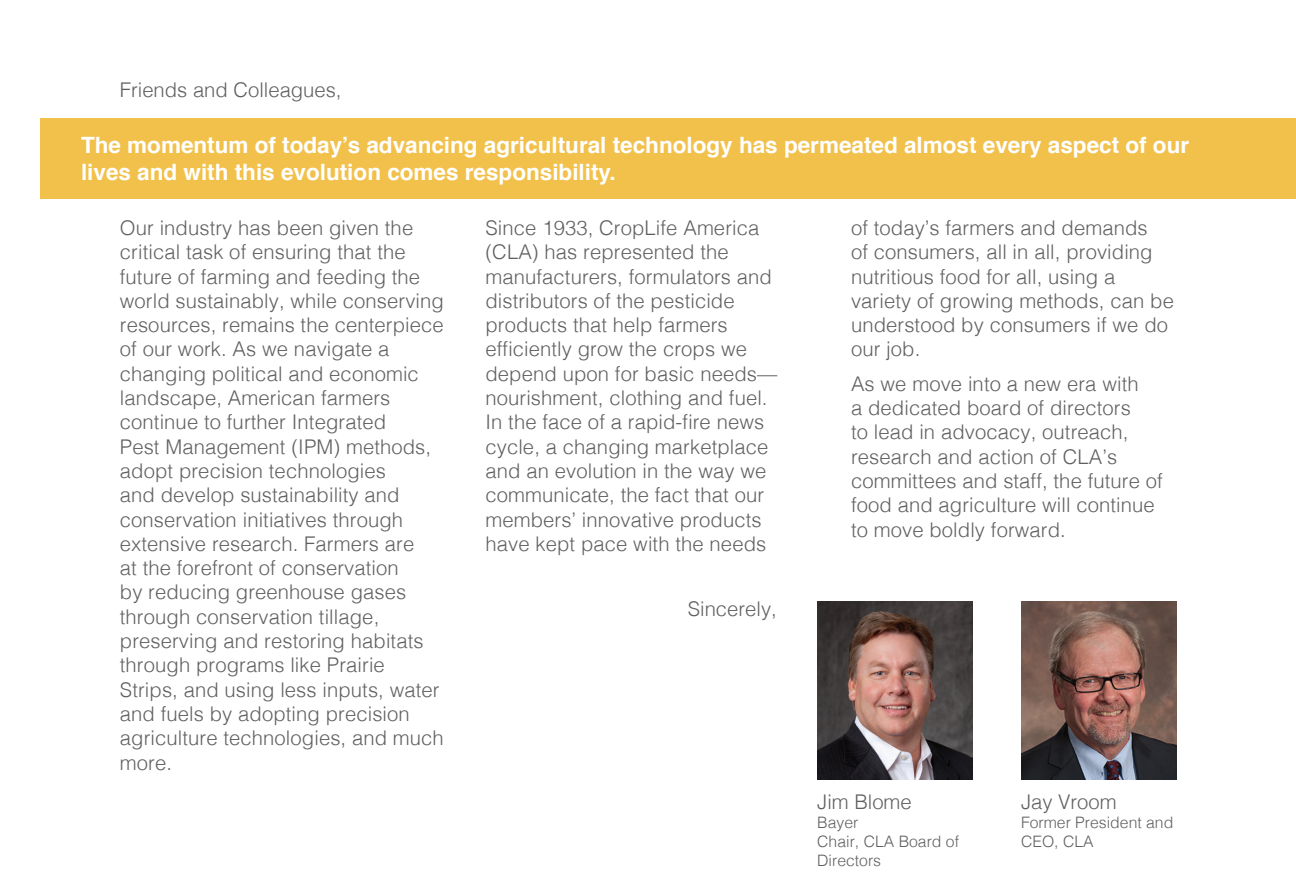
<style>
.page{position:relative;width:1296px;height:891px;background:#fff}
.page>*{position:absolute;margin:0;border:0;box-sizing:border-box;transform-origin:0 0}
.t1{font:700 22.5px/27px "Helvetica";color:#fff}
.t2{font:300 20.25px/24.3px "Helvetica";letter-spacing:.005em;color:#606060}
.t3{font:300 15.75px/18.9px "Helvetica";color:#606060}
</style>
<div class="page">
<img style="left:817px;top:601px;width:155px;height:179px">
<img style="left:1021px;top:601px;width:155px;height:179px">
<div style="left:40px;top:118px;width:1256px;height:81px;background:#f2c14b"></div>
<p class="t2" style="left:120px;top:76px;width:223px">Friends and Colleagues,</p>
<p class="t1" style="left:81px;top:132px;width:1110px">The momentum of today’s advancing agricultural technology has permeated almost every aspect of our lives and with this evolution comes responsibility.</p>
<p class="t2" style="left:120px;top:214px;width:326px">Our industry has been given the critical task of ensuring that the future of farming and feeding the world sustainably, while conserving resources, remains the centerpiece of our work. As we navigate a changing political and economic landscape, American farmers continue to further Integrated<br>Pest Management (IPM) methods, adopt precision technologies<br>and develop sustainability and conservation initiatives through extensive research. Farmers are<br>at the forefront of conservation<br>by reducing greenhouse gases through conservation tillage, preserving and restoring habitats through programs like Prairie<br>Strips, and using less inputs, water and fuels by adopting precision agriculture technologies, and much more.</p>
<p class="t2" style="left:485px;top:214px;width:293px">Since 1933, CropLife America (CLA) has represented the manufacturers, formulators and distributors of the pesticide products that help farmers efficiently grow the crops we depend upon for basic needs— nourishment, clothing and fuel.<br>In the face of a rapid-fire news cycle, a changing marketplace and an evolution in the way we communicate, the fact that our members’ innovative products have kept pace with the needs</p>
<p class="t2" style="left:851px;top:214px;width:324px">of today’s farmers and demands<br>of consumers, all in all, providing nutritious food for all, using a variety of growing methods, can be understood by consumers if we do our job.</p>
<p class="t2" style="left:851px;top:370px;width:313px">As we move into a new era with<br>a dedicated board of directors<br>to lead in advocacy, outreach, research and action of CLA’s committees and staff, the future of food and agriculture will continue to move boldly forward.</p>
<p class="t2" style="left:688px;top:595px;width:90px">Sincerely,</p>
<p class="t2" style="left:817px;top:788px;width:96px">Jim Blome</p>
<p class="t3" style="left:817px;top:812px;width:143px">Bayer<br>Chair, CLA Board of<br>Directors</p>
<p class="t2" style="left:1021px;top:788px;width:97px">Jay Vroom</p>
<p class="t3" style="left:1021px;top:812px;width:154px">Former President and<br>CEO, CLA</p>
</div>
